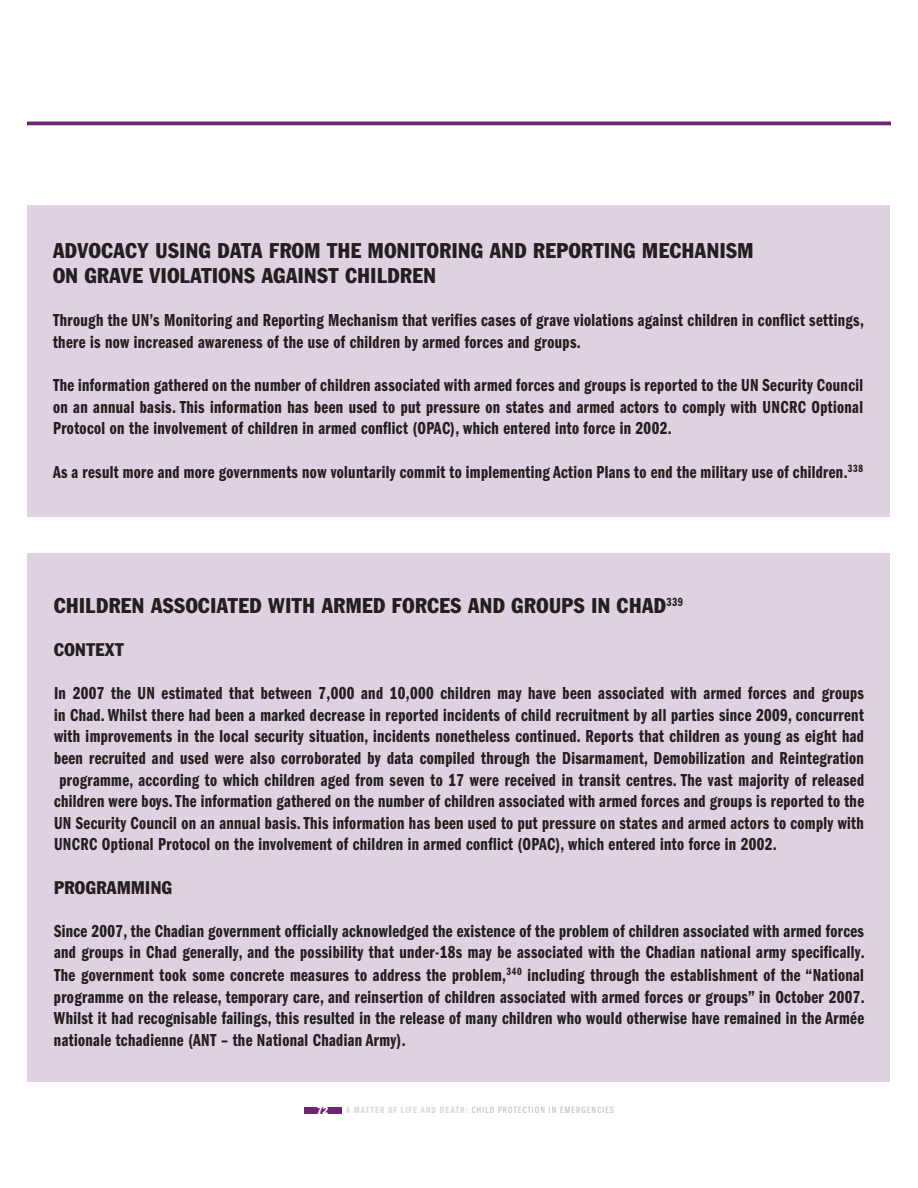
<style>
.page{position:relative;width:918px;height:1188px;background:#fff}
.page>*{position:absolute;margin:0;border:0;box-sizing:border-box;transform-origin:0 0}
.t1{font:condensed 21px/25.2px "Franklin Gothic Std";letter-spacing:.025em;color:#231f20}
.t2{font:18px/21.6px "Franklin Gothic Demi Cmpr";letter-spacing:.02em;color:#231f20;text-align:justify}
.t3{font:condensed 18px "Franklin Gothic Std";letter-spacing:.025em;color:#231f20}
.t4{font:condensed 10.5px "Franklin Gothic Std";color:#fff}
.t5{font:9.45px "Franklin Gothic Book Cmpr";letter-spacing:.12em;color:#c4adc6}
.s1{font-family:"Franklin Gothic Demi Cmpr";color:#dfd2e0}
</style>
<div class="page">
<hr style="left:27px;top:122px;width:864px;height:3px;background:#6f2471">
<div style="left:304px;top:1107px;width:37px;height:6px;background:#6f2471"></div>
<div style="left:28px;top:205px;width:862px;height:311px;background:#dfd2e0"></div>
<div style="left:28px;top:553px;width:862px;height:528px;background:#dfd2e0"></div>
<p class="t1" style="left:53px;top:238px;width:702px">ADVOCACY USING DATA FROM THE MONITORING AND REPORTING MECHANISM<br>ON GRAVE VIOLATIONS AGAINST CHILDREN</p>
<p class="t2" style="left:53px;top:310px;width:812px">Through the UN’s Monitoring and Reporting Mechanism that verifies cases of grave violations against children in conflict settings, there is now increased awareness of the use of children by armed forces and groups.</p>
<p class="t2" style="left:53px;top:375px;width:812px">The information gathered on the number of children associated with armed forces and groups is reported to the UN Security Council on an annual basis. This information has been used to put pressure on states and armed actors to comply with UNCRC Optional Protocol on the involvement of children in armed conflict (OPAC), which entered into force in 2002.</p>
<p class="t2" style="left:53px;top:462px;width:811px">As a result more and more governments now voluntarily commit to implementing Action Plans to end the military use of children.<sup>338</sup></p>
<p class="t1" style="left:54px;top:593px;width:631px">CHILDREN ASSOCIATED WITH ARMED FORCES AND GROUPS IN CHAD<sup>339</sup></p>
<p class="t3" style="left:54px;top:639px;width:71px">CONTEXT</p>
<p class="t2" style="left:54px;top:683px;width:812px">In 2007 the UN estimated that between 7,000 and 10,000 children may have been associated with armed forces and groups in Chad. Whilst there had been a marked decrease in reported incidents of child recruitment by all parties since 2009, concurrent with improvements in the local security situation, incidents nonetheless continued. Reports that children as young as eight had been recruited and used were also corroborated by data compiled through the Disarmament, Demobilization and Reintegration programme, according to which children aged from seven to 17 were received in transit centres. The vast majority of released children were boys. The information gathered on the number of children associated with armed forces and groups is reported to the UN Security Council on an annual basis. This information has been used to put pressure on states and armed actors to comply with UNCRC Optional Protocol on the involvement of children in armed conflict (OPAC), which entered into force in 2002.</p>
<p class="t3" style="left:54px;top:876px;width:120px">PROGRAMMING</p>
<p class="t2" style="left:54px;top:920px;width:812px">Since 2007, the Chadian government officially acknowledged the existence of the problem of children associated with armed forces and groups in Chad generally, and the possibility that under-18s may be associated with the Chadian national army specifically.<br>The government took some concrete measures to address the problem,<sup>340</sup> including through the establishment of the “National programme on the release, temporary care, and reinsertion of children associated with armed forces or groups” in October 2007.<br>Whilst it had recognisable failings, this resulted in the release of many children who would otherwise have remained in the Armée nationale tchadienne (ANT – the National Chadian Army).</p>
<p class="t4" style="left:317px;top:1104px;width:13px">72</p>
<p class="t5" style="left:346px;top:1105px;width:269px"><span class="s1">A MATTER OF LIFE AND DEATH:</span> CHILD PROTECTION IN EMERGENCIES</p>
</div>
